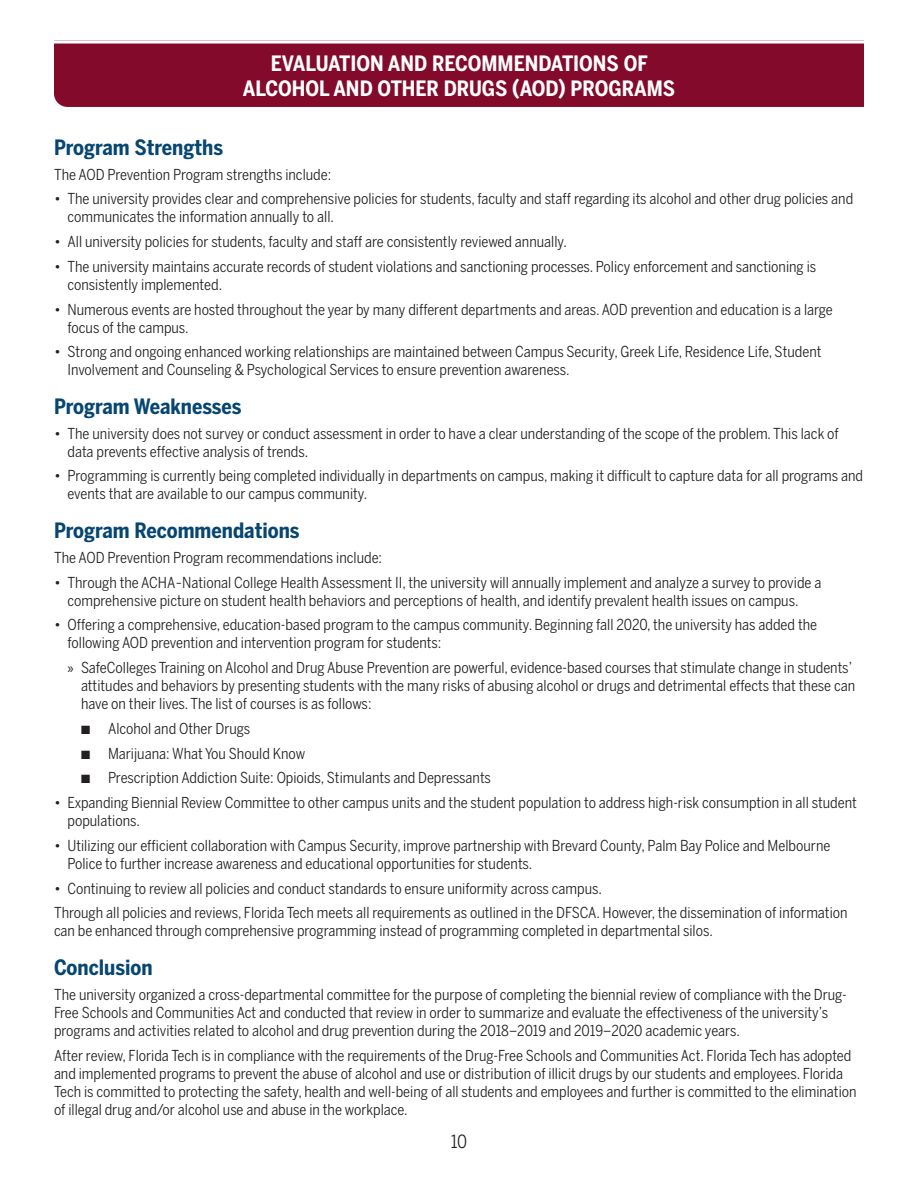
<style>
.page{position:relative;width:918px;height:1188px;background:#fff}
.page>*{position:absolute;margin:0;border:0;box-sizing:border-box;transform-origin:0 0}
.Blue_subhead{font:700 21px "Benton Sans Condensed";color:#064671}
.Subhead_1_crimson_co{font:700 21px/25.2px "Benton Sans Condensed";color:#fff;text-align:center}
.t1{font:18px "Benton Sans Condensed";color:#231f20}
.Body_copy{font:15px/18px "Benton Sans Condensed";color:#231f20}
.s1{font-family:"Myriad Pro"}
</style>
<div class="page">
<div style="left:54px;top:40px;width:810px;height:67px;background:#830a2b"></div>
<hr style="left:54px;top:41px;width:810px;height:3px;background:#fff">
<p class="Subhead_1_crimson_co" style="left:243px;top:50px;width:434px">EVALUATION AND RECOMMENDATIONS OF<br>ALCOHOL AND OTHER DRUGS (AOD) PROGRAMS</p>
<p class="Blue_subhead" style="left:54px;top:134px;width:171px">Program Strengths</p>
<p class="Body_copy" style="left:54px;top:165px;width:279px">The AOD Prevention Program strengths include:</p>
<p class="Body_copy" style="left:68px;top:190px;width:787px;text-indent:-14px">• The university provides clear and comprehensive policies for students, faculty and staff regarding its alcohol and other drug policies and communicates the information annually to all.</p>
<p class="Body_copy" style="left:54px;top:232px;width:515px">• All university policies for students, faculty and staff are consistently reviewed annually.</p>
<p class="Body_copy" style="left:68px;top:257px;width:750px;text-indent:-14px">• The university maintains accurate records of student violations and sanctioning processes. Policy enforcement and sanctioning is consistently implemented.</p>
<p class="Body_copy" style="left:68px;top:300px;width:767px;text-indent:-14px">• Numerous events are hosted throughout the year by many different departments and areas. AOD prevention and education is a large focus of the campus.</p>
<p class="Body_copy" style="left:68px;top:343px;width:756px;text-indent:-14px">• Strong and ongoing enhanced working relationships are maintained between Campus Security, Greek Life, Residence Life, Student<br>Involvement and Counseling &amp; Psychological Services to ensure prevention awareness.</p>
<p class="Blue_subhead" style="left:54px;top:393px;width:189px">Program Weaknesses</p>
<p class="Body_copy" style="left:68px;top:424px;width:773px;text-indent:-14px">• The university does not survey or conduct assessment in order to have a clear understanding of the scope of the problem. This lack of data prevents effective analysis of trends.</p>
<p class="Body_copy" style="left:68px;top:467px;width:797px;text-indent:-14px">• Programming is currently being completed individually in departments on campus, making it difficult to capture data for all programs and events that are available to our campus community.</p>
<p class="Blue_subhead" style="left:54px;top:517px;width:247px">Program Recommendations</p>
<p class="Body_copy" style="left:54px;top:548px;width:330px">The AOD Prevention Program recommendations include:</p>
<p class="Body_copy" style="left:67px;top:573px;width:755px;text-indent:-13px">• Through the ACHA-National College Health Assessment II, the university will annually implement and analyze a survey to provide a comprehensive picture on student health behaviors and perceptions of health, and identify prevalent health issues on campus.</p>
<p class="Body_copy" style="left:68px;top:616px;width:751px;text-indent:-14px">• Offering a comprehensive, education-based program to the campus community. Beginning fall 2020, the university has added the following AOD prevention and intervention program for students:</p>
<p class="Body_copy" style="left:81px;top:659px;width:776px;text-indent:-14px"><span class="s1">»</span> SafeColleges Training on Alcohol and Drug Abuse Prevention are powerful, evidence-based courses that stimulate change in students’ attitudes and behaviors by presenting students with the many risks of abusing alcohol or drugs and detrimental effects that these can have on their lives. The list of courses is as follows:</p>
<p class="Body_copy" style="left:81px;top:719px;width:171px">■ Alcohol and Other Drugs</p>
<p class="Body_copy" style="left:81px;top:744px;width:226px">■ Marijuana: What You Should Know</p>
<p class="Body_copy" style="left:81px;top:769px;width:412px">■ Prescription Addiction Suite: Opioids, Stimulants and Depressants</p>
<p class="Body_copy" style="left:68px;top:794px;width:791px;text-indent:-14px">• Expanding Biennial Review Committee to other campus units and the student population to address high-risk consumption in all student populations.</p>
<p class="Body_copy" style="left:68px;top:836px;width:764px;text-indent:-14px">• Utilizing our efficient collaboration with Campus Security, improve partnership with Brevard County, Palm Bay Police and Melbourne<br>Police to further increase awareness and educational opportunities for students.</p>
<p class="Body_copy" style="left:54px;top:879px;width:550px">• Continuing to review all policies and conduct standards to ensure uniformity across campus.</p>
<p class="Body_copy" style="left:54px;top:904px;width:795px">Through all policies and reviews, Florida Tech meets all requirements as outlined in the DFSCA. However, the dissemination of information can be enhanced through comprehensive programming instead of programming completed in departmental silos.</p>
<p class="Blue_subhead" style="left:54px;top:954px;width:100px">Conclusion</p>
<p class="Body_copy" style="left:54px;top:985px;width:794px">The university organized a cross-departmental committee for the purpose of completing the biennial review of compliance with the Drug-<br>Free Schools and Communities Act and conducted that review in order to summarize and evaluate the effectiveness of the university’s programs and activities related to alcohol and drug prevention during the 2018–2019 and 2019–2020 academic years.</p>
<p class="Body_copy" style="left:54px;top:1046px;width:804px">After review, Florida Tech is in compliance with the requirements of the Drug-Free Schools and Communities Act. Florida Tech has adopted and implemented programs to prevent the abuse of alcohol and use or distribution of illicit drugs by our students and employees. Florida Tech is committed to protecting the safety, health and well-being of all students and employees and further is committed to the elimination of illegal drug and/or alcohol use and abuse in the workplace.</p>
<p class="t1" style="left:451px;top:1131px;width:18px">10</p>
</div>
